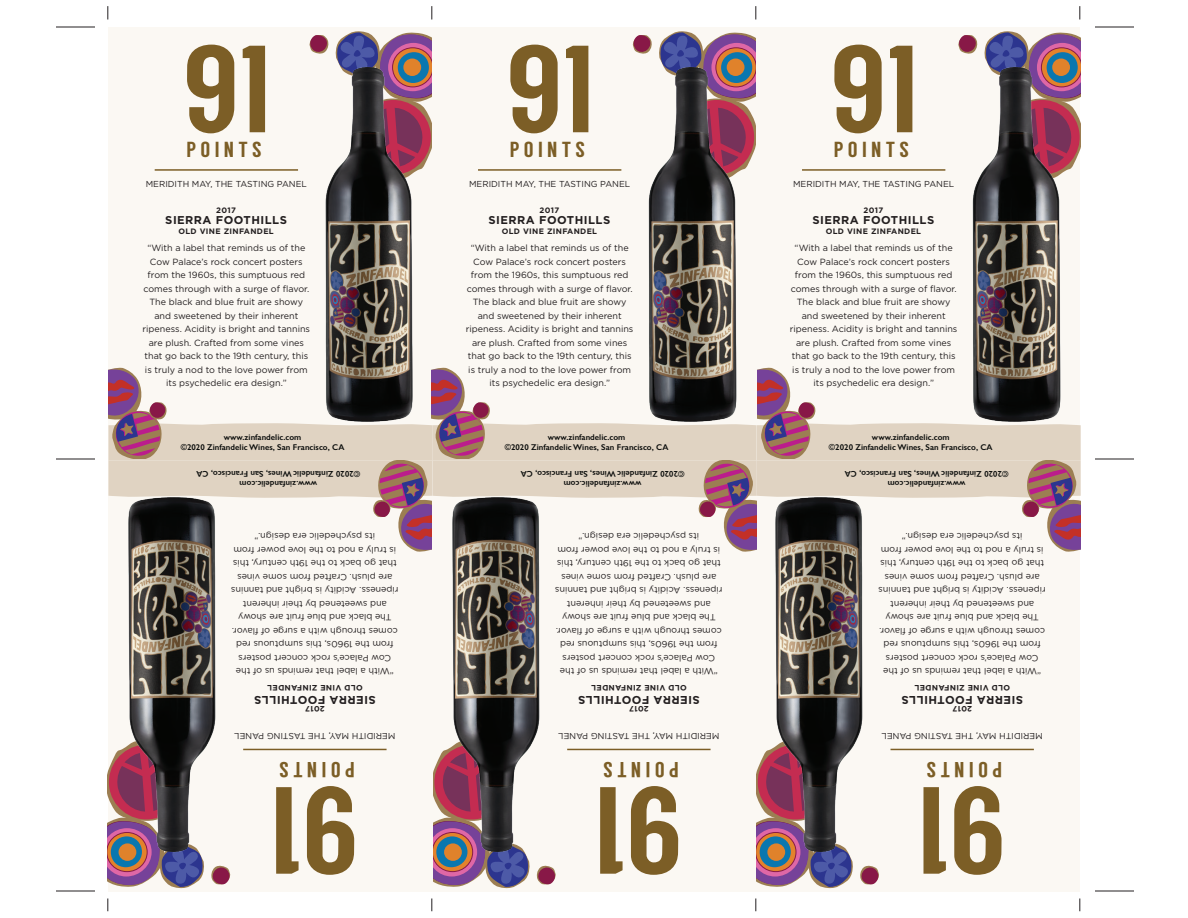
<style>
.page{position:relative;width:1188px;height:918px;background:#fff}
.page>*{position:absolute;margin:0;border:0;box-sizing:border-box;transform-origin:0 0}
.t1{font:123.6px "Langdon";color:#7c5e26}
.t2{font:21.75px "Langdon";letter-spacing:.2em;color:#7c5e26}
.t3{font:700 11.4px "Gotham";letter-spacing:.04em;color:#231f20}
.t4{font:9px/13.5px "Gotham";color:#231f20;text-align:center}
.t5{font:8.7px "Gotham";color:#231f20}
.t6{font:600 8.4px/10.1px "Gill Sans";letter-spacing:.005em;color:#090b0a;text-align:center}
.t7{font:700 7.8px "Gotham";letter-spacing:.04em;color:#231f20}
</style>
<div class="page">
<div style="left:108px;top:27px;width:972px;height:865px;background:#fbf8f3"></div>
<svg style="left:309px;top:31px;width:123px;height:32px"></svg>
<svg style="left:659px;top:31px;width:96px;height:32px"></svg>
<svg style="left:632px;top:35px;width:20px;height:19px"></svg>
<svg style="left:958px;top:31px;width:123px;height:32px"></svg>
<img style="left:325px;top:63px;width:107px;height:303px">
<hr style="left:155px;top:169px;width:143px;height:2px;background:#7c5e26">
<img style="left:648px;top:63px;width:108px;height:303px">
<hr style="left:478px;top:169px;width:143px;height:2px;background:#7c5e26">
<img style="left:972px;top:63px;width:109px;height:303px">
<hr style="left:802px;top:169px;width:143px;height:2px;background:#7c5e26">
<svg style="left:757px;top:857px;width:96px;height:32px"></svg>
<svg style="left:860px;top:865px;width:19px;height:20px"></svg>
<svg style="left:433px;top:857px;width:123px;height:32px"></svg>
<svg style="left:108px;top:857px;width:96px;height:32px"></svg>
<svg style="left:211px;top:865px;width:20px;height:20px"></svg>
<svg style="left:108px;top:366px;width:973px;height:186px"></svg>
<img style="left:749px;top:491px;width:140px;height:366px">
<hr style="left:891px;top:749px;width:143px;height:1px;background:#7c5e26">
<img style="left:425px;top:491px;width:141px;height:366px">
<hr style="left:567px;top:749px;width:144px;height:1px;background:#7c5e26">
<img style="left:107px;top:491px;width:135px;height:366px">
<hr style="left:243px;top:749px;width:144px;height:1px;background:#7c5e26">
<hr style="left:56px;top:27px;width:39px;height:1px;background:#231f20">
<hr style="left:1095px;top:27px;width:39px;height:1px;background:#231f20">
<hr style="left:56px;top:459px;width:39px;height:1px;background:#231f20">
<hr style="left:1095px;top:459px;width:39px;height:1px;background:#231f20">
<svg style="left:108px;top:6px;width:1px;height:13px"></svg>
<svg style="left:432px;top:6px;width:1px;height:13px"></svg>
<svg style="left:756px;top:6px;width:1px;height:13px"></svg>
<svg style="left:1080px;top:6px;width:1px;height:13px"></svg>
<svg style="left:108px;top:898px;width:1px;height:13px"></svg>
<svg style="left:432px;top:898px;width:1px;height:13px"></svg>
<svg style="left:756px;top:898px;width:1px;height:13px"></svg>
<svg style="left:1080px;top:898px;width:1px;height:13px"></svg>
<hr style="left:56px;top:891px;width:39px;height:1px;background:#231f20">
<hr style="left:1095px;top:891px;width:39px;height:1px;background:#231f20">
<h1 class="t1" style="left:182px;top:17px;width:91px">91</h1>
<h2 class="t2" style="left:187px;top:137px;width:77px">POINTS</h2>
<p class="t5" style="left:146px;top:178px;width:163px">MERIDITH MAY, THE TASTING PANEL</p>
<p class="t7" style="left:216px;top:205px;width:21px">2017</p>
<p class="t3" style="left:165px;top:212px;width:123px">SIERRA FOOTHILLS</p>
<p class="t7" style="left:178px;top:226px;width:97px">OLD VINE ZINFANDEL</p>
<p class="t4" style="left:143px;top:241px;width:169px">“With a label that reminds us of the Cow Palace’s rock concert posters from the 1960s, this sumptuous red comes through with a surge of flavor.<br>The black and blue fruit are showy and sweetened by their inherent ripeness. Acidity is bright and tannins are plush. Crafted from some vines that go back to the 19th century, this is truly a nod to the love power from its psychedelic era design.”</p>
<h1 class="t1" style="left:505px;top:17px;width:91px">91</h1>
<h2 class="t2" style="left:510px;top:137px;width:77px">POINTS</h2>
<p class="t5" style="left:469px;top:178px;width:163px">MERIDITH MAY, THE TASTING PANEL</p>
<p class="t7" style="left:540px;top:205px;width:21px">2017</p>
<p class="t3" style="left:489px;top:212px;width:123px">SIERRA FOOTHILLS</p>
<p class="t7" style="left:502px;top:226px;width:97px">OLD VINE ZINFANDEL</p>
<p class="t4" style="left:466px;top:241px;width:169px">“With a label that reminds us of the Cow Palace’s rock concert posters from the 1960s, this sumptuous red comes through with a surge of flavor.<br>The black and blue fruit are showy and sweetened by their inherent ripeness. Acidity is bright and tannins are plush. Crafted from some vines that go back to the 19th century, this is truly a nod to the love power from its psychedelic era design.”</p>
<h1 class="t1" style="left:829px;top:17px;width:91px">91</h1>
<h2 class="t2" style="left:834px;top:137px;width:77px">POINTS</h2>
<p class="t5" style="left:793px;top:178px;width:163px">MERIDITH MAY, THE TASTING PANEL</p>
<p class="t7" style="left:864px;top:205px;width:21px">2017</p>
<p class="t3" style="left:813px;top:212px;width:123px">SIERRA FOOTHILLS</p>
<p class="t7" style="left:826px;top:226px;width:97px">OLD VINE ZINFANDEL</p>
<p class="t4" style="left:790px;top:241px;width:169px">“With a label that reminds us of the Cow Palace’s rock concert posters from the 1960s, this sumptuous red comes through with a surge of flavor.<br>The black and blue fruit are showy and sweetened by their inherent ripeness. Acidity is bright and tannins are plush. Crafted from some vines that go back to the 19th century, this is truly a nod to the love power from its psychedelic era design.”</p>
<p class="t6" style="left:181px;top:432px;width:165px">www.zinfandelic.com<br>©2020 Zinfandelic Wines, San Francisco, CA</p>
<p class="t6" style="left:505px;top:432px;width:165px">www.zinfandelic.com<br>©2020 Zinfandelic Wines, San Francisco, CA</p>
<p class="t6" style="left:829px;top:432px;width:165px">www.zinfandelic.com<br>©2020 Zinfandelic Wines, San Francisco, CA</p>
<p class="t6" style="left:1008px;top:489px;width:165px;rotate:-180deg">www.zinfandelic.com<br>©2020 Zinfandelic Wines, San Francisco, CA</p>
<p class="t6" style="left:360px;top:489px;width:165px;rotate:-180deg">www.zinfandelic.com<br>©2020 Zinfandelic Wines, San Francisco, CA</p>
<p class="t6" style="left:684px;top:489px;width:165px;rotate:-180deg">www.zinfandelic.com<br>©2020 Zinfandelic Wines, San Francisco, CA</p>
<p class="t4" style="left:399px;top:678px;width:169px;rotate:-180deg">“With a label that reminds us of the Cow Palace’s rock concert posters from the 1960s, this sumptuous red comes through with a surge of flavor.<br>The black and blue fruit are showy and sweetened by their inherent ripeness. Acidity is bright and tannins are plush. Crafted from some vines that go back to the 19th century, this is truly a nod to the love power from its psychedelic era design.”</p>
<p class="t7" style="left:325px;top:714px;width:21px;rotate:-180deg">2017</p>
<p class="t7" style="left:363px;top:693px;width:97px;rotate:-180deg">OLD VINE ZINFANDEL</p>
<p class="t3" style="left:376px;top:707px;width:123px;rotate:-180deg">SIERRA FOOTHILLS</p>
<p class="t4" style="left:723px;top:678px;width:169px;rotate:-180deg">“With a label that reminds us of the Cow Palace’s rock concert posters from the 1960s, this sumptuous red comes through with a surge of flavor.<br>The black and blue fruit are showy and sweetened by their inherent ripeness. Acidity is bright and tannins are plush. Crafted from some vines that go back to the 19th century, this is truly a nod to the love power from its psychedelic era design.”</p>
<p class="t7" style="left:649px;top:714px;width:21px;rotate:-180deg">2017</p>
<p class="t7" style="left:687px;top:693px;width:97px;rotate:-180deg">OLD VINE ZINFANDEL</p>
<p class="t3" style="left:700px;top:707px;width:123px;rotate:-180deg">SIERRA FOOTHILLS</p>
<p class="t4" style="left:1046px;top:678px;width:169px;rotate:-180deg">“With a label that reminds us of the Cow Palace’s rock concert posters from the 1960s, this sumptuous red comes through with a surge of flavor.<br>The black and blue fruit are showy and sweetened by their inherent ripeness. Acidity is bright and tannins are plush. Crafted from some vines that go back to the 19th century, this is truly a nod to the love power from its psychedelic era design.”</p>
<p class="t7" style="left:972px;top:714px;width:21px;rotate:-180deg">2017</p>
<p class="t7" style="left:1010px;top:693px;width:97px;rotate:-180deg">OLD VINE ZINFANDEL</p>
<p class="t3" style="left:1023px;top:707px;width:123px;rotate:-180deg">SIERRA FOOTHILLS</p>
<p class="t5" style="left:395px;top:741px;width:163px;rotate:-180deg">MERIDITH MAY, THE TASTING PANEL</p>
<p class="t5" style="left:719px;top:741px;width:163px;rotate:-180deg">MERIDITH MAY, THE TASTING PANEL</p>
<p class="t5" style="left:1043px;top:741px;width:163px;rotate:-180deg">MERIDITH MAY, THE TASTING PANEL</p>
<h2 class="t2" style="left:355px;top:782px;width:77px;rotate:-180deg">POINTS</h2>
<h2 class="t2" style="left:679px;top:782px;width:77px;rotate:-180deg">POINTS</h2>
<h2 class="t2" style="left:1002px;top:782px;width:77px;rotate:-180deg">POINTS</h2>
<h1 class="t1" style="left:360px;top:902px;width:91px;rotate:-180deg">91</h1>
<h1 class="t1" style="left:684px;top:902px;width:91px;rotate:-180deg">91</h1>
<h1 class="t1" style="left:1007px;top:902px;width:91px;rotate:-180deg">91</h1>
</div>
